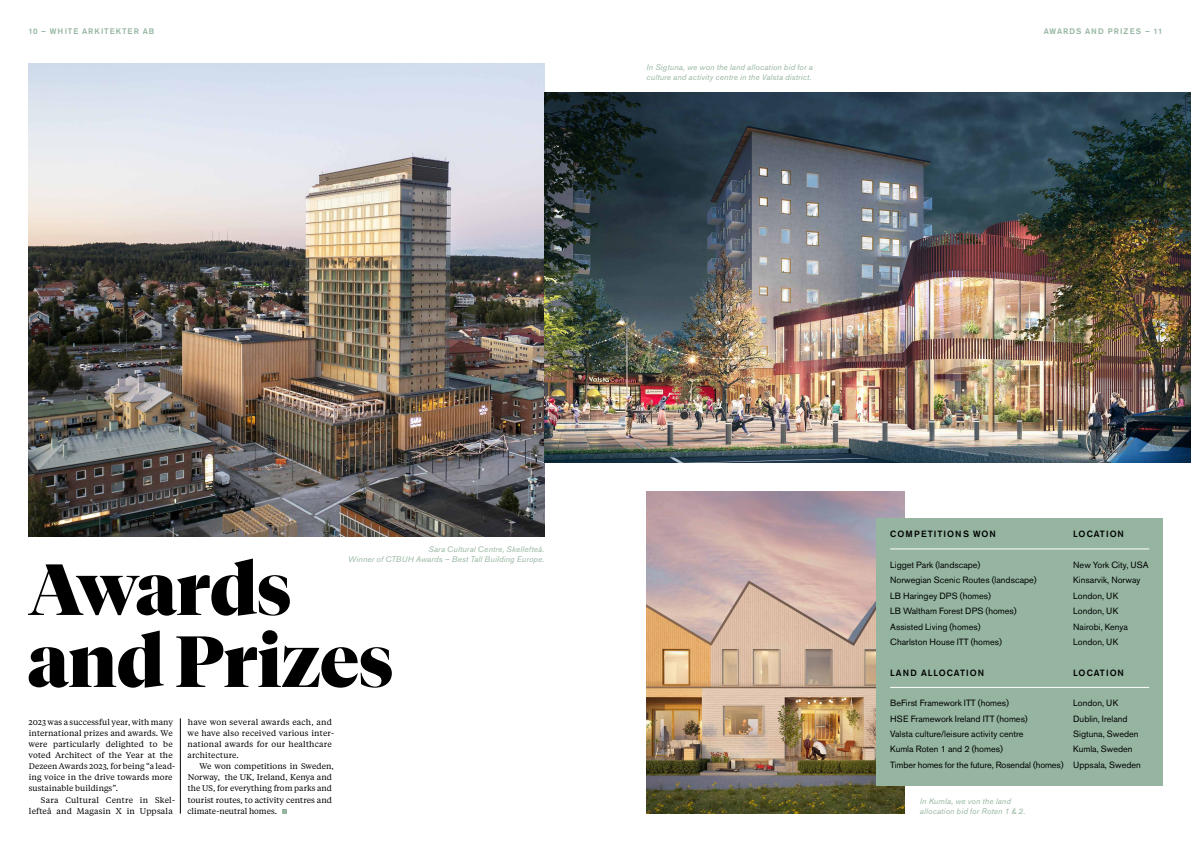
<style>
.page{position:relative;width:1191px;height:842px;background:#fff}
.page>*{position:absolute;margin:0;border:0;box-sizing:border-box;transform-origin:0 0}
.t1{font:900 72px/72px "Tiempos Fine";color:#000}
.t2{font:9px/15.4px "Akzidenz Grotesk Std";color:#000}
.t3{font:500 9px "Akzidenz Grotesk Std";letter-spacing:.115em;color:#000}
.t4{font:8.2px/11.1px "Tiempos Text";letter-spacing:.01em;color:#000}
.t5{font:italic 8px/10px "Akzidenz Grotesk Std";letter-spacing:.025em;color:#95b5a0}
.t6{font:500 8px "Akzidenz Grotesk Std";letter-spacing:.115em;color:#95b5a0}
.t7{font:500 8px "Akzidenz Grotesk Std";letter-spacing:.135em;color:#95b5a0}
</style>
<div class="page">
<img style="left:646px;top:492px;width:258px;height:322px">
<img style="left:28px;top:64px;width:516px;height:472px">
<img style="left:544px;top:92px;width:647px;height:371px">
<hr style="left:180px;top:718px;width:1px;height:96px;background:#000">
<svg style="left:282px;top:809px;width:4px;height:5px"></svg>
<div style="left:876px;top:518px;width:286px;height:267px;background:#95b5a0"></div>
<hr style="left:890px;top:548px;width:259px;height:1px;background:#fff">
<hr style="left:890px;top:687px;width:259px;height:1px;background:#fff">
<p class="t6" style="left:28px;top:27px;width:128px">10 – WHITE ARKITEKTER AB</p>
<p class="t7" style="left:1043px;top:27px;width:120px">AWARDS AND PRIZES – 11</p>
<p class="t5" style="left:646px;top:62px;width:168px">In Sigtuna, we won the land allocation bid for a culture and activity centre in the Valsta district.</p>
<p class="t5" style="left:348px;top:544px;width:198px;text-align:right">Sara Cultural Centre, Skellefteå.<br>Winner of CTBUH Awards – Best Tall Building Europe.</p>
<h1 class="t1" style="left:28px;top:554px;width:366px">Awards and Prizes</h1>
<p class="t4" style="left:29px;top:716px;width:148px">2023 was a successful year, with many international prizes and awards. We were particularly delighted to be voted Architect of the Year at the Dezeen Awards 2023, for being “a lead&shy;ing voice in the drive towards more sustainable buildings”.</p>
<p class="t4" style="left:29px;top:794px;width:148px;text-align:right">Sara Cultural Centre in Skel&shy;lefteå and Magasin X in Uppsala</p>
<p class="t4" style="left:188px;top:716px;width:148px">have won several awards each, and we have also received various inter&shy;national awards for our healthcare architecture.</p>
<p class="t4" style="left:187px;top:760px;width:148px;text-indent:12px">We won competitions in Sweden, Norway, the UK, Ireland, Kenya and the US, for everything from parks and tourist routes, to activity centres and climate-neutral homes.</p>
<p class="t3" style="left:890px;top:529px;width:107px">COMPETITIONS WON</p>
<p class="t3" style="left:1073px;top:529px;width:52px">LOCATION</p>
<p class="t2" style="left:890px;top:557px;width:92px">Ligget Park (landscape)</p>
<p class="t2" style="left:1073px;top:557px;width:77px">New York City, USA</p>
<p class="t2" style="left:890px;top:572px;width:148px">Norwegian Scenic Routes (landscape)</p>
<p class="t2" style="left:1073px;top:572px;width:69px">Kinsarvik, Norway</p>
<p class="t2" style="left:890px;top:588px;width:102px">LB Haringey DPS (homes)</p>
<p class="t2" style="left:1073px;top:588px;width:47px">London, UK</p>
<p class="t2" style="left:890px;top:603px;width:128px">LB Waltham Forest DPS (homes)</p>
<p class="t2" style="left:1073px;top:603px;width:47px">London, UK</p>
<p class="t2" style="left:890px;top:619px;width:92px">Assisted Living (homes)</p>
<p class="t2" style="left:1073px;top:619px;width:56px">Nairobi, Kenya</p>
<p class="t2" style="left:890px;top:634px;width:113px">Charlston House ITT (homes)</p>
<p class="t2" style="left:1073px;top:634px;width:47px">London, UK</p>
<p class="t3" style="left:890px;top:667px;width:95px">LAND ALLOCATION</p>
<p class="t3" style="left:1073px;top:667px;width:52px">LOCATION</p>
<p class="t2" style="left:890px;top:695px;width:120px">BeFirst Framework ITT (homes)</p>
<p class="t2" style="left:1073px;top:695px;width:47px">London, UK</p>
<p class="t2" style="left:890px;top:711px;width:139px">HSE Framework Ireland ITT (homes)</p>
<p class="t2" style="left:1073px;top:711px;width:56px">Dublin, Ireland</p>
<p class="t2" style="left:890px;top:726px;width:135px">Valsta culture/leisure activity centre</p>
<p class="t2" style="left:1073px;top:726px;width:67px">Sigtuna, Sweden</p>
<p class="t2" style="left:890px;top:741px;width:114px">Kumla Roten 1 and 2 (homes)</p>
<p class="t2" style="left:890px;top:741px;width:252px;text-indent:183px">Kumla, Sweden<br>Timber homes for the future, Rosendal (homes) Uppsala, Sweden</p>
<p class="t5" style="left:920px;top:796px;width:107px">In Kumla, we von the land allocation bid for Roten 1 &amp; 2.</p>
</div>
